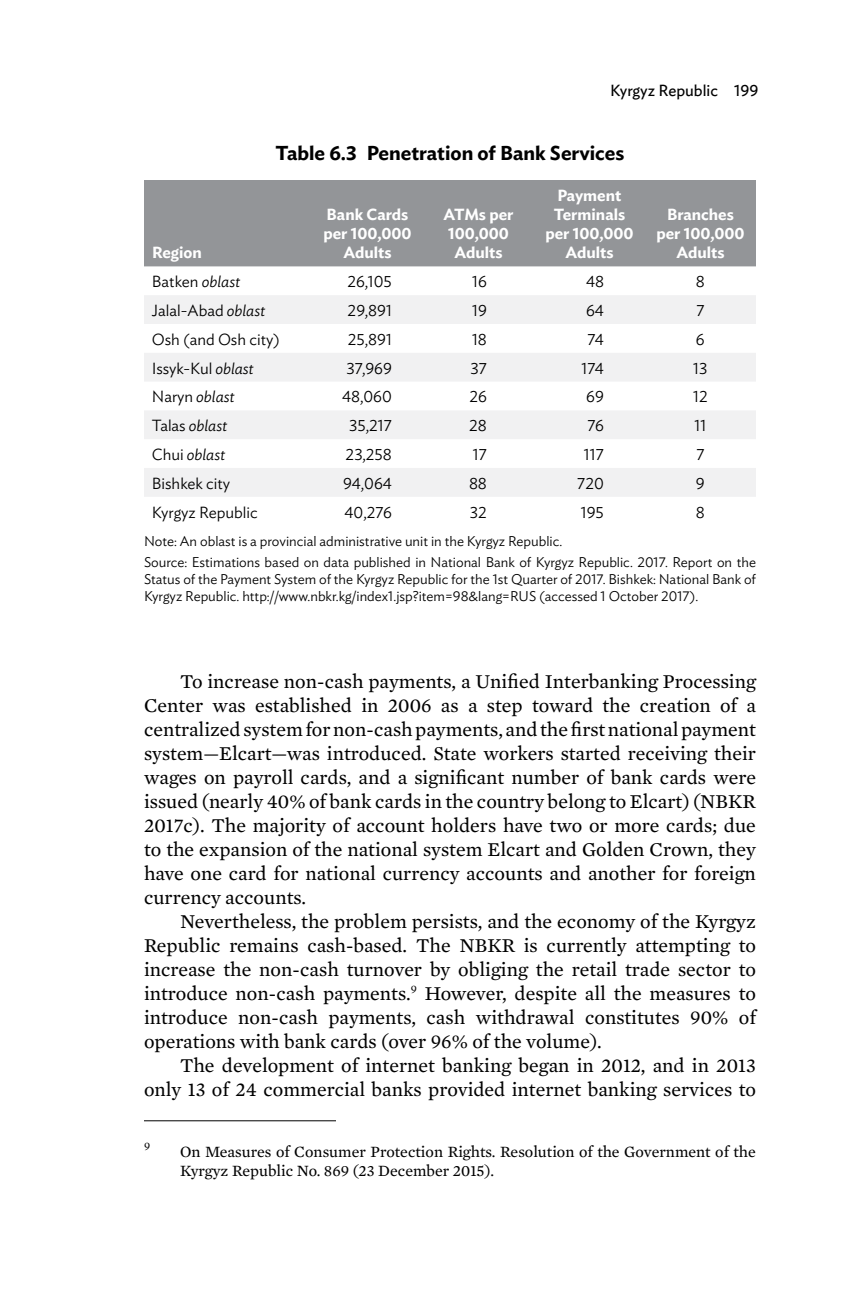
<style>
.page{position:relative;width:864px;height:1296px;background:#fff}
.page>*{position:absolute;margin:0;border:0;box-sizing:border-box;transform-origin:0 0}
.t1{font:20px/24px "Mercury Text G2";color:#000;text-align:justify}
.t2{font:600 20px "Ideal Sans";color:#000}
.t3{font:300 16px "Ideal Sans";color:#000}
.t4{font:600 16px/19.2px "Ideal Sans";color:#fff;text-align:center}
.t5{font:16px/19.2px "Mercury Text G2";color:#000}
.t6{font:italic 300 16px "Ideal Sans";color:#000}
.t7{font:16px "Ideal Sans";color:#000}
.t8{font:300 14px/20.8px "Ideal Sans";color:#000}
.t9{font:11.6px "Mercury Text G2";color:#000}
.s1{font-style:italic}
.s2{font-style:normal}
</style>
<div class="page">
<hr style="left:144px;top:1120px;width:192px;height:1px;background:#000">
<div style="left:144px;top:180px;width:612px;height:86px;background:#939598"></div>
<svg style="left:144px;top:295px;width:612px;height:202px;fill:#f1f1f2"></svg>
<p class="t7" style="left:610px;top:78px;width:150px">Kyrgyz Republic 199</p>
<p class="t4" style="left:152px;top:242px;width:51px">Region</p>
<p class="t2" style="left:276px;top:137px;width:350px">Table 6.3 Penetration of Bank Services</p>
<p class="t4" style="left:323px;top:204px;width:90px">Bank Cards per 100,000<br>Adults</p>
<p class="t4" style="left:443px;top:204px;width:72px">ATMs per<br>100,000<br>Adults</p>
<p class="t4" style="left:545px;top:184px;width:90px">Payment<br>Terminals per 100,000<br>Adults</p>
<p class="t4" style="left:656px;top:204px;width:90px">Branches per 100,000<br>Adults</p>
<p class="t3" style="left:152px;top:269px;width:90px">Batken <span class="s1">oblast</span></p>
<p class="t3" style="left:347px;top:269px;width:46px">26,105</p>
<p class="t3" style="left:472px;top:269px;width:16px">16</p>
<p class="t3" style="left:586px;top:269px;width:19px">48</p>
<p class="t3" style="left:696px;top:269px;width:10px">8</p>
<p class="t3" style="left:152px;top:298px;width:115px">Jalal-Abad <span class="s1">oblast</span></p>
<p class="t3" style="left:348px;top:298px;width:46px">29,891</p>
<p class="t3" style="left:472px;top:298px;width:16px">19</p>
<p class="t3" style="left:586px;top:298px;width:19px">64</p>
<p class="t3" style="left:696px;top:298px;width:10px">7</p>
<p class="t3" style="left:152px;top:327px;width:129px">Osh (and Osh city)</p>
<p class="t3" style="left:348px;top:327px;width:46px">25,891</p>
<p class="t3" style="left:472px;top:327px;width:16px">18</p>
<p class="t3" style="left:587px;top:327px;width:18px">74</p>
<p class="t3" style="left:696px;top:327px;width:10px">6</p>
<p class="t3" style="left:152px;top:356px;width:104px">Issyk-Kul <span class="s1">oblast</span></p>
<p class="t3" style="left:347px;top:356px;width:47px">37,969</p>
<p class="t3" style="left:470px;top:356px;width:18px">37</p>
<p class="t3" style="left:582px;top:356px;width:24px">174</p>
<p class="t3" style="left:693px;top:356px;width:16px">13</p>
<p class="t6" style="left:152px;top:385px;width:84px"><span class="s2">Naryn</span> oblast</p>
<p class="t3" style="left:342px;top:385px;width:51px">48,060</p>
<p class="t3" style="left:469px;top:385px;width:19px">26</p>
<p class="t3" style="left:586px;top:385px;width:19px">69</p>
<p class="t3" style="left:693px;top:385px;width:16px">12</p>
<p class="t6" style="left:152px;top:413px;width:77px"><span class="s2">Talas</span> oblast</p>
<p class="t3" style="left:349px;top:413px;width:44px">35,217</p>
<p class="t3" style="left:469px;top:413px;width:19px">28</p>
<p class="t3" style="left:587px;top:413px;width:18px">76</p>
<p class="t3" style="left:695px;top:413px;width:13px">11</p>
<p class="t6" style="left:152px;top:442px;width:75px"><span class="s2">Chui</span> oblast</p>
<p class="t3" style="left:346px;top:442px;width:48px">23,258</p>
<p class="t3" style="left:473px;top:442px;width:16px">17</p>
<p class="t3" style="left:584px;top:442px;width:21px">117</p>
<p class="t3" style="left:696px;top:442px;width:10px">7</p>
<p class="t3" style="left:152px;top:471px;width:80px">Bishkek city</p>
<p class="t3" style="left:343px;top:471px;width:50px">94,064</p>
<p class="t3" style="left:469px;top:471px;width:19px">88</p>
<p class="t3" style="left:577px;top:471px;width:28px">720</p>
<p class="t3" style="left:696px;top:471px;width:10px">9</p>
<p class="t3" style="left:152px;top:500px;width:107px">Kyrgyz Republic</p>
<p class="t3" style="left:345px;top:500px;width:49px">40,276</p>
<p class="t3" style="left:470px;top:500px;width:19px">32</p>
<p class="t3" style="left:581px;top:500px;width:25px">195</p>
<p class="t3" style="left:696px;top:500px;width:10px">8</p>
<p class="t8" style="left:144px;top:530px;width:614px">Note: An oblast is a provincial administrative unit in the Kyrgyz Republic.<br>Source: Estimations based on data published in National Bank of Kyrgyz Republic. 2017. Report on the</p>
<p class="t8" style="left:144px;top:570px;width:614px;line-height:16.8px">Status of the Payment System of the Kyrgyz Republic for the 1st Quarter of 2017. Bishkek: National Bank of<br>Kyrgyz Republic. http://www.nbkr.kg/index1.jsp?item=98&amp;lang=RUS (accessed 1 October 2017).</p>
<p class="t1" style="left:144px;top:668px;width:614px;text-indent:36px">To increase non-cash payments, a Unified Interbanking Processing Center was established in 2006 as a step toward the creation of a centralized system for non-cash payments, and the first national payment system—Elcart—was introduced. State workers started receiving their wages on payroll cards, and a significant number of bank cards were issued (nearly 40% of bank cards in the country belong to Elcart) (NBKR 2017c). The majority of account holders have two or more cards; due to the expansion of the national system Elcart and Golden Crown, they have one card for national currency accounts and another for foreign currency accounts.</p>
<p class="t1" style="left:144px;top:908px;width:614px;text-indent:36px">Nevertheless, the problem persists, and the economy of the Kyrgyz Republic remains cash-based. The NBKR is currently attempting to increase the non-cash turnover by obliging the retail trade sector to introduce non-cash payments.<sup>9</sup> However, despite all the measures to introduce non-cash payments, cash withdrawal constitutes 90% of operations with bank cards (over 96% of the volume).</p>
<p class="t1" style="left:144px;top:1052px;width:614px;text-align:right">The development of internet banking began in 2012, and in 2013 only 13 of 24 commercial banks provided internet banking services to</p>
<p class="t9" style="left:144px;top:1138px;width:8px">9</p>
<p class="t5" style="left:180px;top:1141px;width:577px">On Measures of Consumer Protection Rights. Resolution of the Government of the<br>Kyrgyz Republic No. 869 (23 December 2015).</p>
</div>
